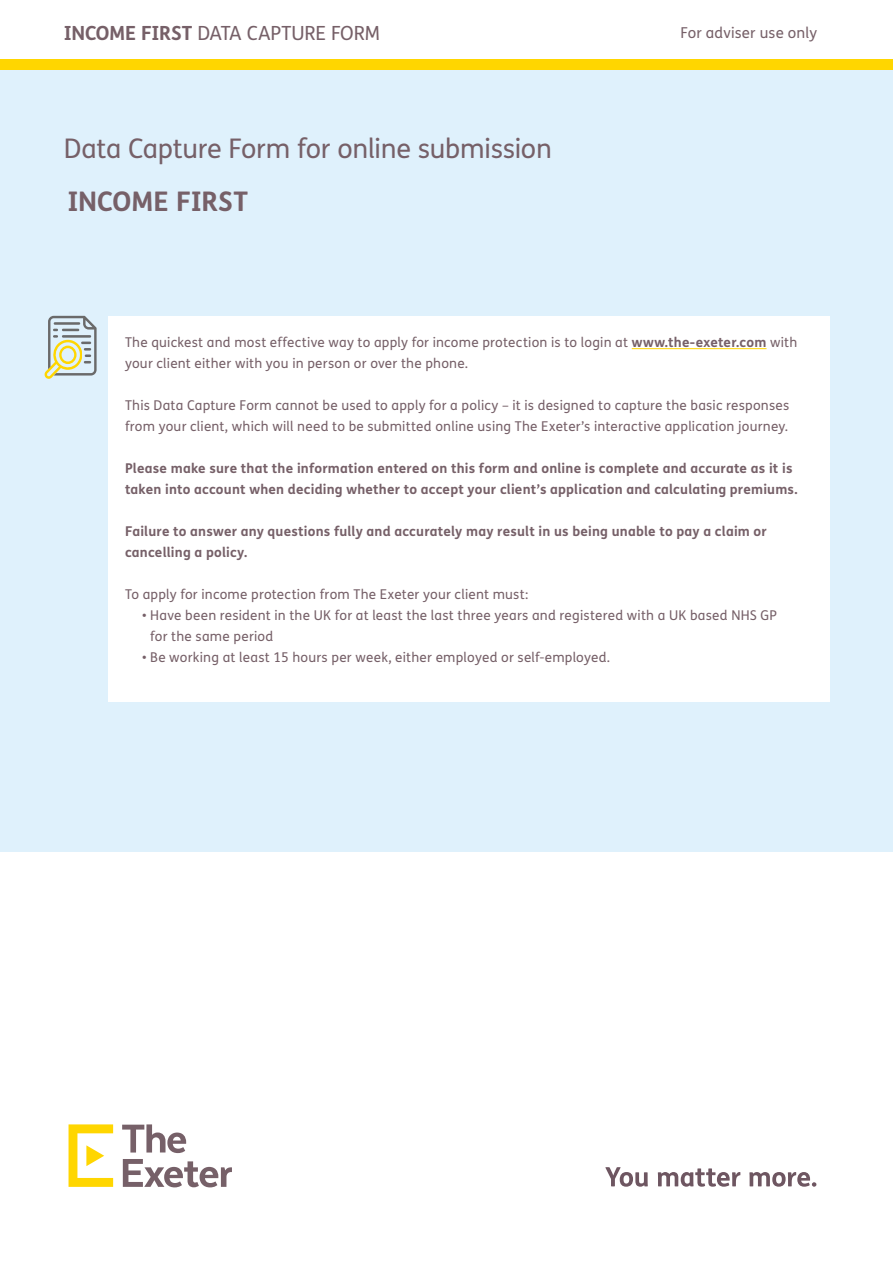
<style>
.page{position:relative;width:893px;height:1263px;background:#fff}
.page>*{position:absolute;margin:0;border:0;box-sizing:border-box;transform-origin:0 0}
.t1{font:27px "FS Me";letter-spacing:-.01em;color:#766068}
.t2{font:700 27px "FS Me";letter-spacing:-.005em;color:#766068}
.t3{font:19.5px "FS Me";letter-spacing:-.005em;color:#766068}
.t4{font:15px "FS Me";letter-spacing:.01em;color:#766068}
.t5{font:13.5px/21px "FS Me";letter-spacing:.015em;color:#766068}
.t6{font:700 13.5px/21px "FS Me";letter-spacing:.015em;color:#766068}
.s1{font-weight:700}
</style>
<div class="page">
<div style="left:0;top:65px;width:893px;height:786px;background:#dff1fc"></div>
<div style="left:108px;top:316px;width:721px;height:386px;background:#fff"></div>
<hr style="left:632px;top:348px;width:134px;height:1px;background:#ffd600">
<svg style="left:122px;top:1124px;width:64px;height:29px"></svg>
<svg style="left:123px;top:1159px;width:109px;height:28px"></svg>
<svg style="left:69px;top:1124px;width:44px;height:63px"></svg>
<svg style="left:605px;top:1167px;width:43px;height:20px"></svg>
<svg style="left:658px;top:1168px;width:82px;height:19px"></svg>
<svg style="left:749px;top:1172px;width:67px;height:15px"></svg>
<svg style="left:45px;top:316px;width:52px;height:63px"></svg>
<div style="left:0;top:60px;width:893px;height:10px;background:#ffd600"></div>
<h2 class="t3" style="left:64px;top:20px;width:318px"><span class="s1">INCOME FIRST</span> DATA CAPTURE FORM</h2>
<p class="t4" style="left:680px;top:22px;width:138px">For adviser use only</p>
<h1 class="t1" style="left:64px;top:130px;width:490px">Data Capture Form for online submission</h1>
<h1 class="t2" style="left:67px;top:180px;width:182px">INCOME FIRST</h1>
<p class="t5" style="left:125px;top:332px;width:674px">The quickest and most effective way to apply for income protection is to login at <span class="s1">www.the-exeter.com</span> with your client either with you in person or over the phone.</p>
<p class="t5" style="left:125px;top:395px;width:666px">This Data Capture Form cannot be used to apply for a policy – it is designed to capture the basic responses from your client, which will need to be submitted online using The Exeter’s interactive application journey.</p>
<p class="t6" style="left:125px;top:457px;width:674px">Please make sure that the information entered on this form and online is complete and accurate as it is taken into account when deciding whether to accept your client’s application and calculating premiums.</p>
<p class="t6" style="left:125px;top:520px;width:643px">Failure to answer any questions fully and accurately may result in us being unable to pay a claim or cancelling a policy.</p>
<p class="t5" style="left:125px;top:584px;width:405px">To apply for income protection from The Exeter your client must:</p>
<p class="t5" style="left:150px;top:605px;width:628px;text-indent:-8px">• Have been resident in the UK for at least the last three years and registered with a UK based NHS GP for the same period</p>
<p class="t5" style="left:142px;top:647px;width:470px">• Be working at least 15 hours per week, either employed or self-employed.</p>
</div>
